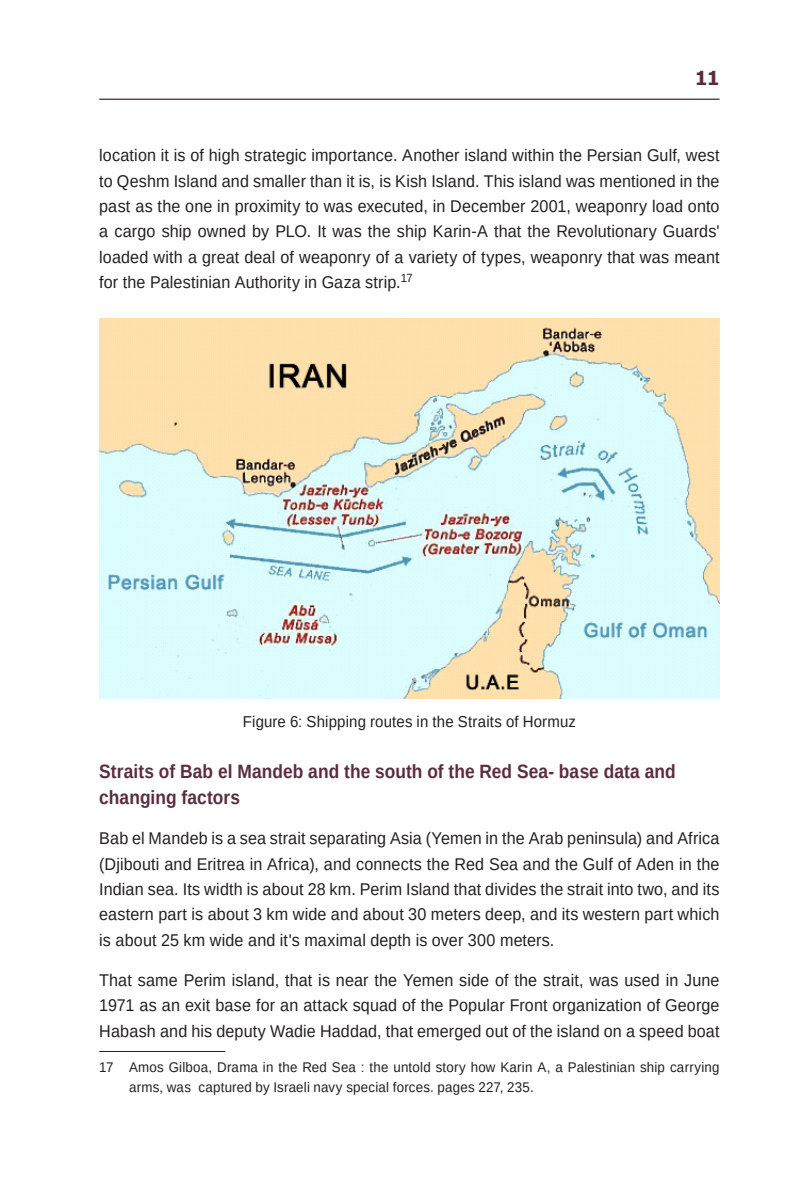
<style>
.page{position:relative;width:794px;height:1191px;background:#fff}
.page>*{position:absolute;margin:0;border:0;box-sizing:border-box;transform-origin:0 0}
.כותרת_2{font:700 19.25px/25.9px "Arimo";letter-spacing:.005em;color:#5b2c3f;scale:.9 1}
.t1{font:700 19.25px "Tahoma";color:#5b2c3f}
.t2{font:16.97px/25.4px "Arimo";letter-spacing:.01em;color:#231f20;text-align:justify;scale:.95 1}
.איור{font:15.75px "Arimo";letter-spacing:.01em;color:#231f20;scale:.95 1}
.הערת_שוליים{font:14px/20.1px "Arimo";letter-spacing:.015em;color:#231f20;scale:.95 1}
</style>
<div class="page">
<hr style="left:99px;top:99px;width:620px;height:1px;background:#5b2c3f">
<img style="left:99px;top:319px;width:620px;height:380px">
<hr style="left:99px;top:1051px;width:126px;height:1px;background:#231f20">
<p class="t1" style="left:695px;top:65px;width:26px">11</p>
<p class="t2" style="left:99px;top:143px;width:654px">location it is of high strategic importance. Another island within the Persian Gulf, west to Qeshm Island and smaller than it is, is Kish Island. This island was mentioned in the past as the one in proximity to was executed, in December 2001, weaponry load onto a cargo ship owned by PLO. It was the ship Karin-A that the Revolutionary Guards' loaded with a great deal of weaponry of a variety of types, weaponry that was meant for the Palestinian Authority in Gaza strip.<sup>17</sup></p>
<p class="איור" style="left:243px;top:712px;width:352px">Figure 6: Shipping routes in the Straits of Hormuz</p>
<p class="כותרת_2" style="left:99px;top:758px;width:642px">Straits of Bab el Mandeb and the south of the Red Sea- base data and changing factors</p>
<p class="t2" style="left:99px;top:825px;width:654px">Bab el Mandeb is a sea strait separating Asia (Yemen in the Arab peninsula) and Africa (Djibouti and Eritrea in Africa), and connects the Red Sea and the Gulf of Aden in the Indian sea. Its width is about 28 km. Perim Island that divides the strait into two, and its eastern part is about 3 km wide and about 30 meters deep, and its western part which is about 25 km wide and it's maximal depth is over 300 meters.</p>
<p class="t2" style="left:99px;top:967px;width:654px">That same Perim island, that is near the Yemen side of the strait, was used in June 1971 as an exit base for an attack squad of the Popular Front organization of George Habash and his deputy Wadie Haddad, that emerged out of the island on a speed boat</p>
<p class="הערת_שוליים" style="left:129px;top:1056px;width:623px;text-indent:-30px">17 Amos Gilboa, Drama in the Red Sea : the untold story how Karin A, a Palestinian ship carrying arms, was captured by Israeli navy special forces. pages 227, 235.</p>
</div>
